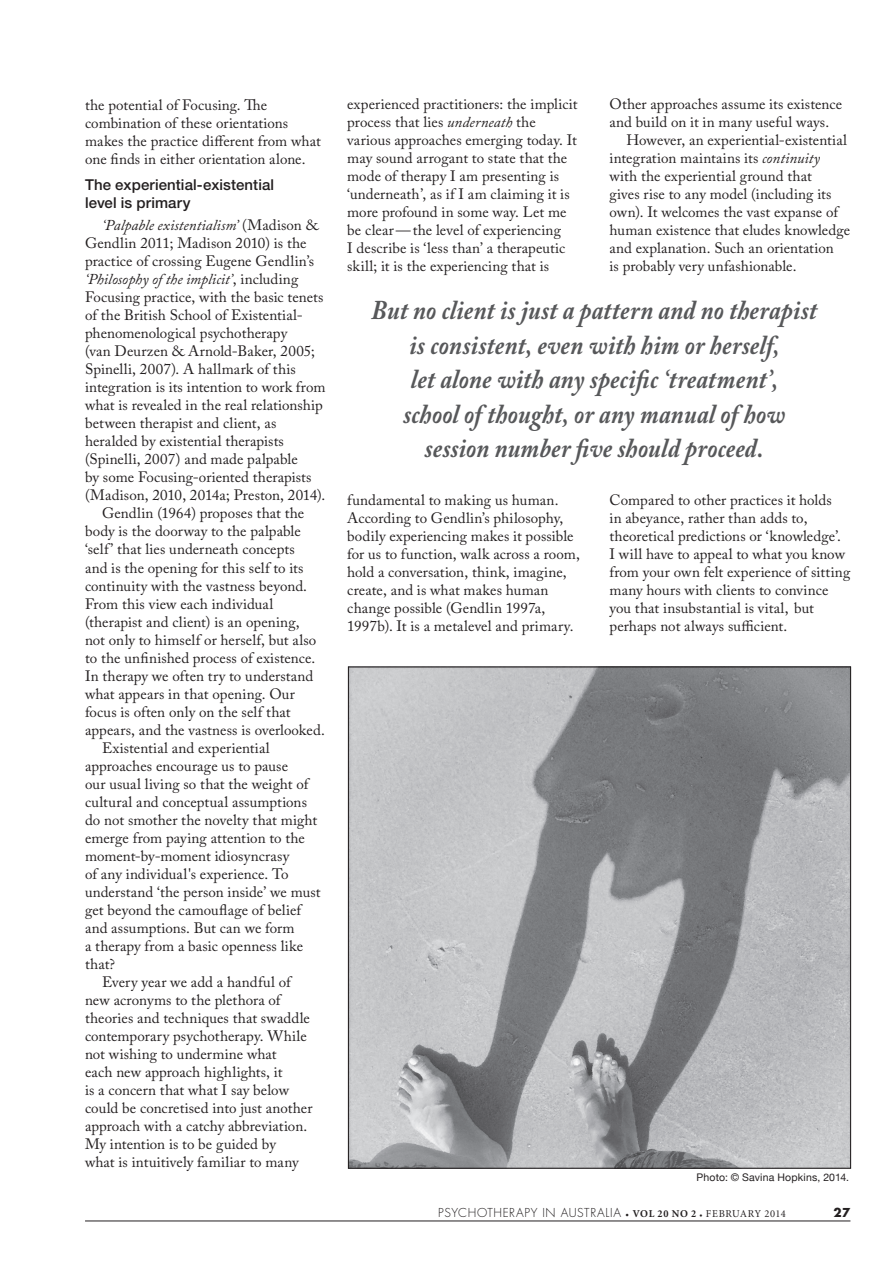
<style>
.page{position:relative;width:893px;height:1263px;background:#fff}
.page>*{position:absolute;margin:0;border:0;box-sizing:border-box;transform-origin:0 0}
.Article_-_Breakout{font:italic 700 27px/34.5px "Adobe Caslon Pro";letter-spacing:.01em;color:#57585a;text-align:center;scale:.9 1}
.Article_-_Body{font:15px/18px "Adobe Caslon Pro";letter-spacing:.005em;color:#231f20}
.Article_-_SubHead{font:500 15px/18px "Helvetica Neue";letter-spacing:.01em;color:#231f20}
.t1{font:300 12px "Futura";letter-spacing:.06em;color:#231f20}
.t2{font:700 12px "Futura";color:#231f20}
.Article_-_Caption{font:10.5px "Helvetica Neue";letter-spacing:.02em;color:#231f20}
.s1{font-style:italic}
.s2{font-family:"Minion";font-weight:400}
.s3{font-family:"Minion";font-weight:700;font-size:10.5px}
.s4{font-family:"Minion";font-weight:400;font-size:10.5px}
</style>
<div class="page">
<hr style="left:85px;top:1221px;width:765px;height:1px;background:#231f20">
<img style="left:350px;top:668px;width:499px;height:499px">
<p class="Article_-_Body" style="left:85px;top:95px;width:237px">the potential of Focusing. The combination of these orientations makes the practice different from what one finds in either orientation alone.</p>
<p class="Article_-_SubHead" style="left:85px;top:176px;width:191px">The experiential-existential level is primary</p>
<p class="Article_-_Body" style="left:85px;top:216px;width:242px;text-indent:17px"><span class="s1">‘Palpable existentialism’</span> (Madison &amp; Gendlin 2011; Madison 2010) is the practice of crossing Eugene Gendlin’s <span class="s1">‘Philosophy of the implicit’</span>, including Focusing practice, with the basic tenets of the British School of Existential&shy;phenomenological psychotherapy<br>(van Deurzen &amp; Arnold-Baker, 2005; Spinelli, 2007). A hallmark of this integration is its intention to work from what is revealed in the real relationship between therapist and client, as heralded by existential therapists (Spinelli, 2007) and made palpable<br>by some Focusing-oriented therapists (Madison, 2010, 2014a; Preston, 2014).</p>
<p class="Article_-_Body" style="left:85px;top:504px;width:241px;text-indent:17px">Gendlin (1964) proposes that the body is the doorway to the palpable ‘self’ that lies underneath concepts<br>and is the opening for this self to its continuity with the vastness beyond.<br>From this view each individual (therapist and client) is an opening,<br>not only to himself or herself, but also to the unfinished process of existence.<br>In therapy we often try to understand what appears in that opening. Our focus is often only on the self that appears, and the vastness is overlooked.</p>
<p class="Article_-_Body" style="left:85px;top:738px;width:237px;text-indent:17px">Existential and experiential approaches encourage us to pause<br>our usual living so that the weight of cultural and conceptual assumptions do not smother the novelty that might emerge from paying attention to the moment-by-moment idiosyncrasy<br>of any individual's experience. To understand ‘the person inside’ we must get beyond the camouflage of belief and assumptions. But can we form<br>a therapy from a basic openness like that?</p>
<p class="Article_-_Body" style="left:85px;top:972px;width:229px;text-indent:17px">Every year we add a handful of new acronyms to the plethora of theories and techniques that swaddle contemporary psychotherapy. While not wishing to undermine what<br>each new approach highlights, it<br>is a concern that what I say below could be concretised into just another approach with a catchy abbreviation.<br>My intention is to be guided by<br>what is intuitively familiar to many</p>
<p class="Article_-_Body" style="left:347px;top:95px;width:232px">experienced practitioners: the implicit process that lies <span class="s1">underneath</span> the various approaches emerging today. It may sound arrogant to state that the mode of therapy I am presenting is ‘underneath’, as if I am claiming it is more profound in some way. Let me be clear—the level of experiencing<br>I describe is ‘less than’ a therapeutic skill; it is the experiencing that is</p>
<p class="Article_-_Body" style="left:609px;top:95px;width:234px">Other approaches assume its existence and build on it in many useful ways.</p>
<p class="Article_-_Body" style="left:609px;top:131px;width:242px;text-indent:17px">However, an experiential-existential integration maintains its <span class="s1">continuity </span>with the experiential ground that<br>gives rise to any model (including its own). It welcomes the vast expanse of human existence that eludes knowledge and explanation. Such an orientation<br>is probably very unfashionable.</p>
<p class="Article_-_Breakout" style="left:372px;top:292px;width:496px">But no client is just a pattern and no therapist is consistent, even with him or herself,<br>let alone with any specific ‘treatment’,<br>school of thought, or any manual of how session number five should proceed.</p>
<p class="Article_-_Body" style="left:347px;top:491px;width:234px">fundamental to making us human.<br>According to Gendlin’s philosophy, bodily experiencing makes it possible for us to function, walk across a room, hold a conversation, think, imagine, create, and is what makes human change possible (Gendlin 1997a, 1997b). It is a metalevel and primary.</p>
<p class="Article_-_Body" style="left:609px;top:491px;width:242px">Compared to other practices it holds<br>in abeyance, rather than adds to, theoretical predictions or ‘knowledge’.<br>I will have to appeal to what you know from your own felt experience of sitting many hours with clients to convince you that insubstantial is vital, but perhaps not always sufficient.</p>
<p class="Article_-_Caption" style="left:697px;top:1171px;width:154px">Photo: © Savina Hopkins, 2014.</p>
<p class="t1" style="left:438px;top:1205px;width:349px">PSYCHOTHERAPY IN AUSTRALIA <span class="s2">•</span> <span class="s3">VOL 20 NO 2</span> <sub>•</sub> <span class="s4">FEBRUARY 2014</span></p>
<p class="t2" style="left:833px;top:1204px;width:19px">27</p>
</div>
